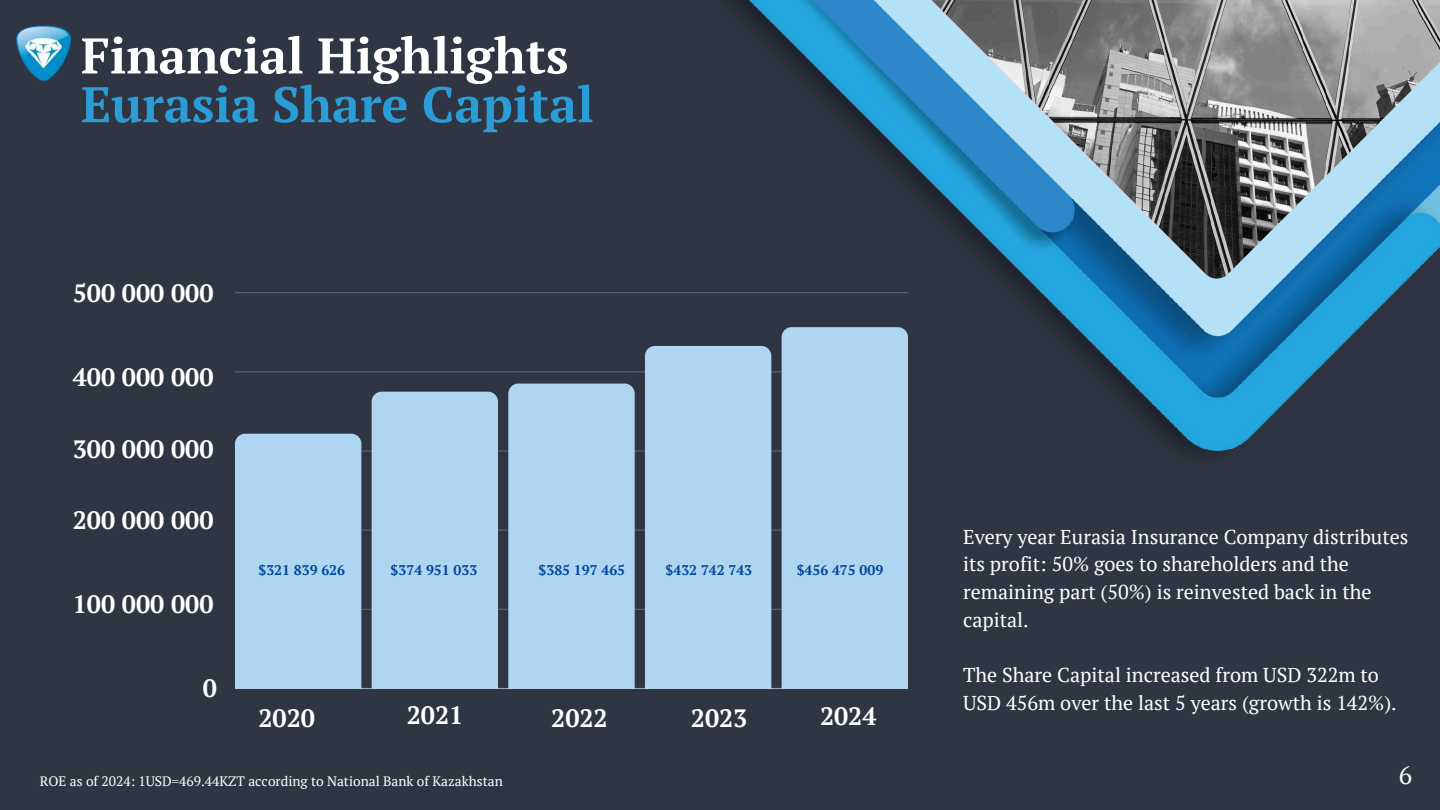
<style>
.page{position:relative;width:1440px;height:810px;background:#2f3542}
.page>*{position:absolute;margin:0;border:0;box-sizing:border-box;transform-origin:0 0}
.t1{font:700 50px "PT Serif";color:#fff}
.t2{font:700 50px "PT Serif";color:#2a9cd6}
.t3{font:700 25px "PT Serif";color:#fff}
.t4{font:25px "PT Serif";color:#fff}
.t5{font:20px/27.8px "PT Serif";color:#fff}
.t6{font:700 14px "PT Serif";color:#01459c}
.t7{font:13.7px "PT Serif";color:#fff}
</style>
<div class="page">
<hr style="left:235px;top:688px;width:673px;height:1px;background:#fff;opacity:.6">
<hr style="left:235px;top:609px;width:673px;height:1px;background:#fff;opacity:.25">
<hr style="left:235px;top:530px;width:673px;height:1px;background:#fff;opacity:.25">
<hr style="left:235px;top:451px;width:673px;height:1px;background:#fff;opacity:.25">
<hr style="left:235px;top:371px;width:673px;height:1px;background:#505560">
<hr style="left:235px;top:293px;width:673px;height:1px;background:#393f4b">
<div style="left:235px;top:434px;width:126px;height:254px;background:#aed6f0"></div>
<div style="left:372px;top:392px;width:126px;height:296px;background:#aed6f0"></div>
<div style="left:508px;top:384px;width:127px;height:304px;background:#aed6f0"></div>
<div style="left:645px;top:346px;width:126px;height:342px;background:#aed6f0"></div>
<div style="left:782px;top:491px;width:126px;height:197px;background:#aed6f0"></div>
<img style="left:720px;top:0;width:689px;height:491px">
<img style="left:820px;top:0;width:620px;height:278px">
<img style="left:16px;top:26px;width:55px;height:55px">
<h1 class="t1" style="left:81px;top:22px;width:489px">Financial Highlights</h1>
<h1 class="t2" style="left:81px;top:70px;width:514px">Eurasia Share Capital</h1>
<p class="t3" style="left:73px;top:276px;width:142px">500 000 000</p>
<p class="t3" style="left:73px;top:360px;width:142px">400 000 000</p>
<p class="t3" style="left:73px;top:432px;width:142px">300 000 000</p>
<p class="t3" style="left:73px;top:503px;width:142px">200 000 000</p>
<p class="t3" style="left:73px;top:587px;width:142px">100 000 000</p>
<p class="t3" style="left:203px;top:671px;width:16px">0</p>
<p class="t6" style="left:258px;top:561px;width:88px">$321 839 626</p>
<p class="t6" style="left:391px;top:561px;width:88px">$374 951 033</p>
<p class="t6" style="left:539px;top:561px;width:88px">$385 197 465</p>
<p class="t3" style="left:258px;top:701px;width:58px">2020</p>
<p class="t3" style="left:407px;top:698px;width:58px">2021</p>
<p class="t3" style="left:551px;top:701px;width:58px">2022</p>
<p class="t7" style="left:40px;top:772px;width:465px">ROE as of 2024: 1USD=469.44KZT according to National Bank of Kazakhstan</p>
<p class="t6" style="left:666px;top:561px;width:88px">$432 742 743</p>
<p class="t3" style="left:691px;top:701px;width:58px">2023</p>
<p class="t6" style="left:797px;top:561px;width:88px">$456 475 009</p>
<p class="t3" style="left:820px;top:699px;width:58px">2024</p>
<p class="t5" style="left:963px;top:522px;width:447px">Every year Eurasia Insurance Company distributes its profit: 50% goes to shareholders and the remaining part (50%) is reinvested back in the capital.</p>
<p class="t5" style="left:963px;top:661px;width:435px">The Share Capital increased from USD 322m to<br>USD 456m over the last 5 years (growth is 142%).</p>
<p class="t4" style="left:1399px;top:758px;width:15px">6</p>
</div>
